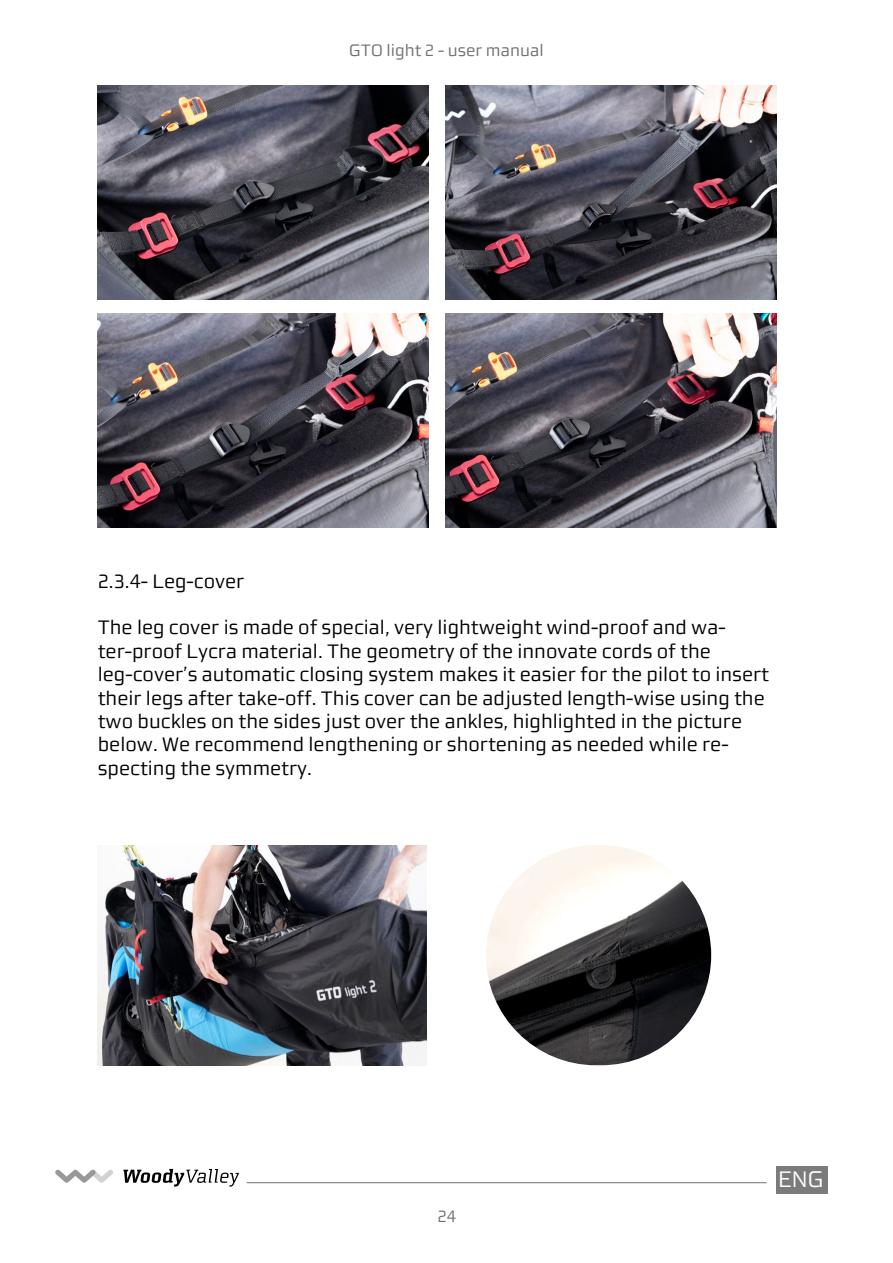
<style>
.page{position:relative;width:893px;height:1263px;background:#fff}
.page>*{position:absolute;margin:0;border:0;box-sizing:border-box;transform-origin:0 0}
.t1{font:22.5px "Morgan Sans Lining";color:#fff}
.t2{font:19.5px/23.4px "Morgan Sans Lining";color:#000}
.t3{font:16.5px "Morgan Sans Lining";color:#706f6f}
</style>
<div class="page">
<hr style="left:247px;top:1182px;width:520px;height:1px;background:#706f6f">
<svg style="left:123px;top:1169px;width:116px;height:17px"></svg>
<svg style="left:55px;top:1169px;width:58px;height:14px"></svg>
<div style="left:776px;top:1166px;width:51px;height:28px;background:#7c7b7b"></div>
<img style="left:98px;top:85px;width:330px;height:214px">
<img style="left:98px;top:313px;width:330px;height:214px">
<img style="left:445px;top:85px;width:331px;height:214px">
<img style="left:445px;top:313px;width:331px;height:214px">
<img style="left:98px;top:845px;width:329px;height:220px">
<img style="left:486px;top:845px;width:225px;height:220px;border-radius:110px">
<p class="t3" style="left:349px;top:41px;width:196px">GTO light 2 - user manual</p>
<p class="t2" style="left:98px;top:569px;width:148px">2.3.4- Leg-cover</p>
<p class="t2" style="left:98px;top:616px;width:673px">The leg cover is made of special, very lightweight wind-proof and wa&shy;ter-proof Lycra material. The geometry of the innovate cords of the leg-cover’s automatic closing system makes it easier for the pilot to insert their legs after take-off. This cover can be adjusted length-wise using the two buckles on the sides just over the ankles, highlighted in the picture below. We recommend lengthening or shortening as needed while re&shy;specting the symmetry.</p>
<p class="t3" style="left:437px;top:1207px;width:20px">24</p>
<p class="t1" style="left:778px;top:1166px;width:47px">ENG</p>
</div>
